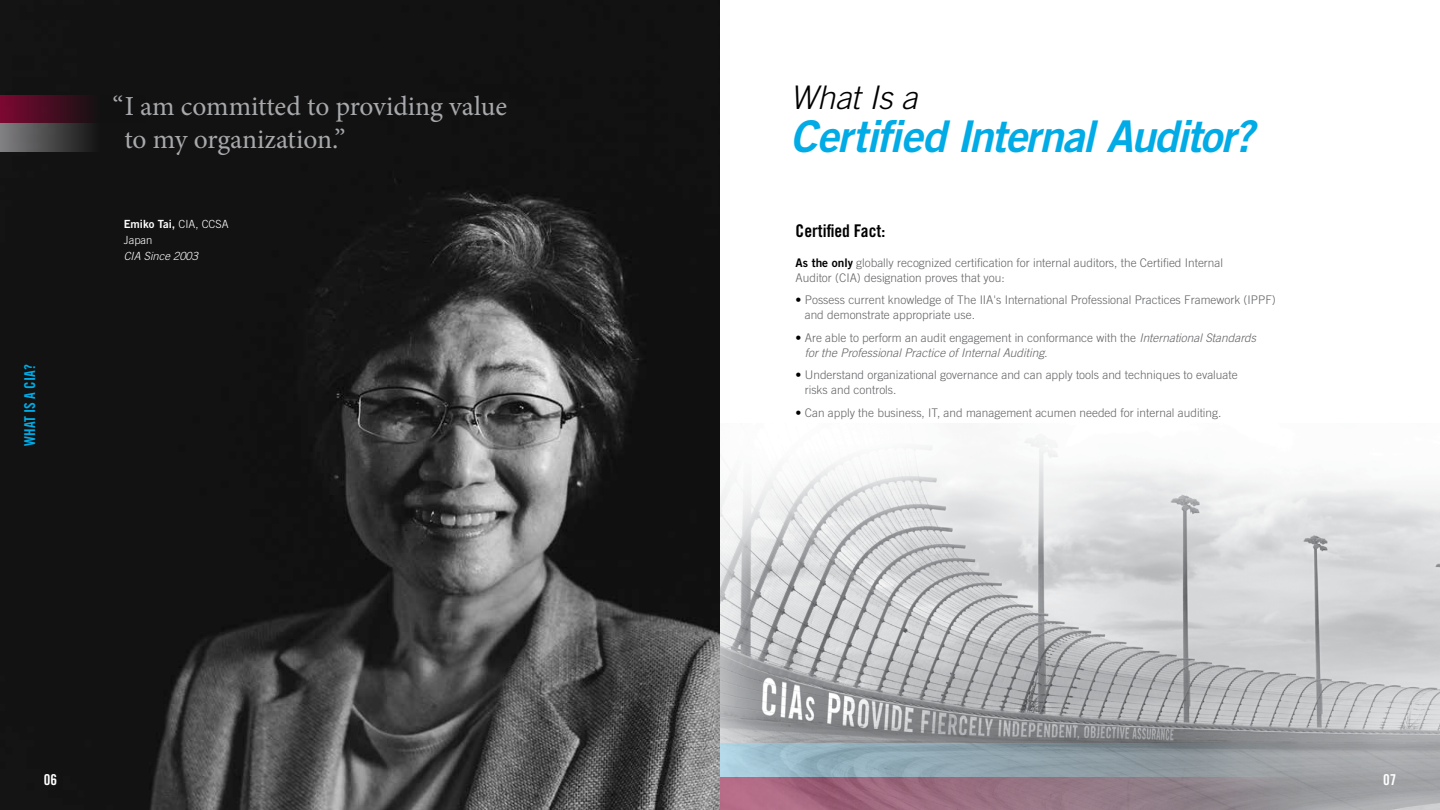
<style>
.page{position:relative;width:1440px;height:810px;background:#fff}
.page>*{position:absolute;margin:0;border:0;box-sizing:border-box;transform-origin:0 0}
.t1{font:italic 43.75px "Trade Gothic Bold Two";letter-spacing:-.04em;color:#00abe6}
.t2{font:italic 300 32.5px "Trade Gothic";color:#000}
.t3{font:27.5px/33px "Minion Pro";letter-spacing:-.005em;color:#a7a9ac}
.t4{font:17.5px "Trade Gothic Bold Cond Twenty";color:#000}
.t5{font:15px "Trade Gothic Bold Cond Twenty";color:#00abe6}
.t6{font:15px "Trade Gothic Bold Cond Twenty";color:#fff}
.t7{font:300 11.88px/15px "Trade Gothic";color:#636466}
.t8{font:italic 300 11.88px/15px "Trade Gothic";color:#636466}
.t9{font:11.25px "Trade Gothic Bold Two";color:#fff}
.t10{font:italic 300 11.25px "Trade Gothic";color:#fff}
.t11{font:300 11.25px "Trade Gothic";color:#fff}
.s1{font-family:"Trade Gothic";font-weight:300}
.s2{font-family:"Trade Gothic Bold Two";font-weight:400;color:#000}
.s3{color:#000}
.s4{font-style:normal;color:#000}
.s5{font-style:normal}
</style>
<div class="page">
<img style="left:720px;top:437px;width:720px;height:306px">
<svg style="left:720px;top:777px;width:720px;height:33px;background:#9b7d8a"></svg>
<svg style="left:720px;top:743px;width:720px;height:34px;background:#95a5ad"></svg>
<img style="left:0;top:0;width:720px;height:810px">
<svg style="left:0;top:95px;width:146px;height:28px;background:#360d1c"></svg>
<svg style="left:0;top:123px;width:146px;height:29px;background:#383838"></svg>
<p class="t5" style="left:21px;top:446px;width:83px;rotate:-90deg">WHAT IS A CIA?</p>
<h3 class="t3" style="left:124px;top:90px;width:384px;text-indent:-12px">“I am committed to providing value to my organization.”</h3>
<p class="t9" style="left:124px;top:217px;width:106px">Emiko Tai, <span class="s1">CIA, CCSA</span></p>
<p class="t11" style="left:124px;top:234px;width:30px">Japan</p>
<p class="t10" style="left:124px;top:250px;width:76px">CIA Since 2003</p>
<p class="t6" style="left:44px;top:771px;width:15px">06</p>
<h2 class="t2" style="left:790px;top:78px;width:129px">What Is a</h2>
<h1 class="t1" style="left:790px;top:109px;width:465px">Certified Internal Auditor?</h1>
<h3 class="t4" style="left:796px;top:220px;width:91px">Certified Fact:</h3>
<p class="t7" style="left:796px;top:255px;width:429px"><span class="s2">As the only</span> globally recognized certification for internal auditors, the Certified Internal<br>Auditor (CIA) designation proves that you:</p>
<p class="t7" style="left:805px;top:292px;width:473px;text-indent:-9px"><span class="s3">•</span> Possess current knowledge of The IIA's International Professional Practices Framework (IPPF) and demonstrate appropriate use.</p>
<p class="t8" style="left:805px;top:330px;width:453px;text-indent:-9px"><span class="s4">•</span> <span class="s5">Are able to perform an audit engagement in conformance with the</span> International Standards for the Professional Practice of Internal Auditing.</p>
<p class="t7" style="left:805px;top:367px;width:434px;text-indent:-9px"><span class="s3">•</span> Understand organizational governance and can apply tools and techniques to evaluate risks and controls.</p>
<p class="t7" style="left:796px;top:405px;width:427px"><span class="s3">•</span> Can apply the business, IT, and management acumen needed for internal auditing.</p>
<p class="t6" style="left:1383px;top:771px;width:15px">07</p>
</div>
